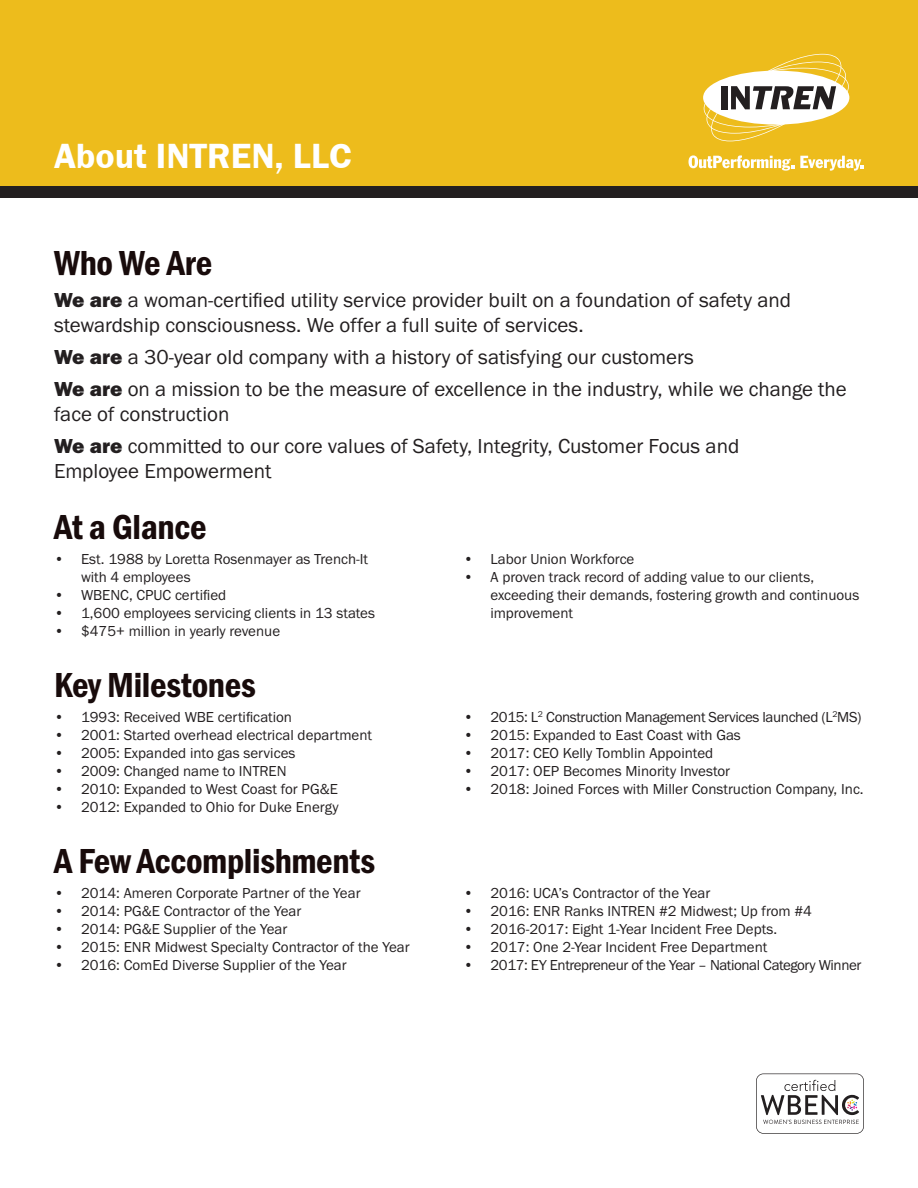
<style>
.page{position:relative;width:918px;height:1188px;background:#fff}
.page>*{position:absolute;margin:0;border:0;box-sizing:border-box;transform-origin:0 0}
.t1{font:36px "Franklin Gothic URW Con Dem";letter-spacing:-.01em;color:#180b0b}
.t2{font:36px "Franklin Gothic URW Dem";color:#fff}
.t3{font:21px/25.2px "Franklin Gothic URW Boo";color:#231f20}
.t4{font:15px/18px "Franklin Gothic URW Boo";color:#231f20}
.t5{font:15px "Franklin Gothic URW Boo";letter-spacing:-.025em;color:#231f20}
.s1{font-family:"Franklin Gothic URW Hea"}
</style>
<div class="page">
<div style="left:0;top:0;width:918px;height:192px;background:#edbc1c"></div>
<div style="left:0;top:186px;width:918px;height:12px;background:#231f20"></div>
<svg style="left:704px;top:54px;width:145px;height:87px"></svg>
<svg style="left:689px;top:155px;width:105px;height:16px"></svg>
<svg style="left:800px;top:156px;width:64px;height:15px"></svg>
<svg style="left:756px;top:1074px;width:108px;height:60px"></svg>
<h1 class="t2" style="left:54px;top:134px;width:299px">About INTREN, LLC</h1>
<p class="t1" style="left:54px;top:238px;width:160px">Who We Are</p>
<p class="t3" style="left:54px;top:287px;width:739px"><span class="s1">We are</span> a woman-certified utility service provider built on a foundation of safety and stewardship consciousness. We offer a full suite of services.</p>
<p class="t3" style="left:54px;top:344px;width:641px"><span class="s1">We are</span> a 30-year old company with a history of satisfying our customers</p>
<p class="t3" style="left:54px;top:376px;width:794px"><span class="s1">We are</span> on a mission to be the measure of excellence in the industry, while we change the face of construction</p>
<p class="t3" style="left:54px;top:433px;width:687px"><span class="s1">We are</span> committed to our core values of Safety, Integrity, Customer Focus and<br>Employee Empowerment</p>
<p class="t1" style="left:54px;top:503px;width:154px">At a Glance</p>
<p class="t4" style="left:81px;top:550px;width:289px;text-indent:-27px">• Est. 1988 by Loretta Rosenmayer as Trench-It with 4 employees</p>
<p class="t4" style="left:54px;top:586px;width:174px">• WBENC, CPUC certified</p>
<p class="t4" style="left:54px;top:604px;width:323px">• 1,600 employees servicing clients in 13 states</p>
<p class="t4" style="left:54px;top:622px;width:228px">• $475+ million in yearly revenue</p>
<p class="t4" style="left:464px;top:550px;width:172px">• Labor Union Workforce</p>
<p class="t4" style="left:490px;top:568px;width:370px;text-indent:-27px">• A proven track record of adding value to our clients, exceeding their demands, fostering growth and continuous improvement</p>
<p class="t1" style="left:54px;top:661px;width:203px">Key Milestones</p>
<p class="t4" style="left:54px;top:708px;width:240px">• 1993: Received WBE certification</p>
<p class="t4" style="left:54px;top:726px;width:320px">• 2001: Started overhead electrical department</p>
<p class="t4" style="left:54px;top:744px;width:243px">• 2005: Expanded into gas services</p>
<p class="t4" style="left:54px;top:762px;width:234px">• 2009: Changed name to INTREN</p>
<p class="t4" style="left:54px;top:780px;width:285px">• 2010: Expanded to West Coast for PG&amp;E</p>
<p class="t4" style="left:54px;top:798px;width:286px">• 2012: Expanded to Ohio for Duke Energy</p>
<p class="t1" style="left:54px;top:837px;width:323px">A Few Accomplishments</p>
<p class="t4" style="left:54px;top:884px;width:308px">• 2014: Ameren Corporate Partner of the Year</p>
<p class="t4" style="left:54px;top:902px;width:249px">• 2014: PG&amp;E Contractor of the Year</p>
<p class="t4" style="left:54px;top:920px;width:235px">• 2014: PG&amp;E Supplier of the Year</p>
<p class="t4" style="left:54px;top:938px;width:357px">• 2015: ENR Midwest Specialty Contractor of the Year</p>
<p class="t4" style="left:54px;top:956px;width:294px">• 2016: ComEd Diverse Supplier of the Year</p>
<p class="t5" style="left:464px;top:708px;width:400px">• 2015: L<sup>2</sup> Construction Management Services launched (L<sup>2</sup>MS)</p>
<p class="t4" style="left:463px;top:726px;width:279px">• 2015: Expanded to East Coast with Gas</p>
<p class="t4" style="left:463px;top:744px;width:251px">• 2017: CEO Kelly Tomblin Appointed</p>
<p class="t4" style="left:463px;top:762px;width:268px">• 2017: OEP Becomes Minority Investor</p>
<p class="t4" style="left:463px;top:780px;width:402px">• 2018: Joined Forces with Miller Construction Company, Inc.</p>
<p class="t4" style="left:464px;top:884px;width:248px">• 2016: UCA’s Contractor of the Year</p>
<p class="t4" style="left:464px;top:902px;width:350px">• 2016: ENR Ranks INTREN #2 Midwest; Up from #4</p>
<p class="t4" style="left:464px;top:920px;width:315px">• 2016-2017: Eight 1-Year Incident Free Depts.</p>
<p class="t4" style="left:464px;top:938px;width:305px">• 2017: One 2-Year Incident Free Department</p>
<p class="t5" style="left:464px;top:956px;width:399px">• 2017: EY Entrepreneur of the Year – National Category Winner</p>
</div>
